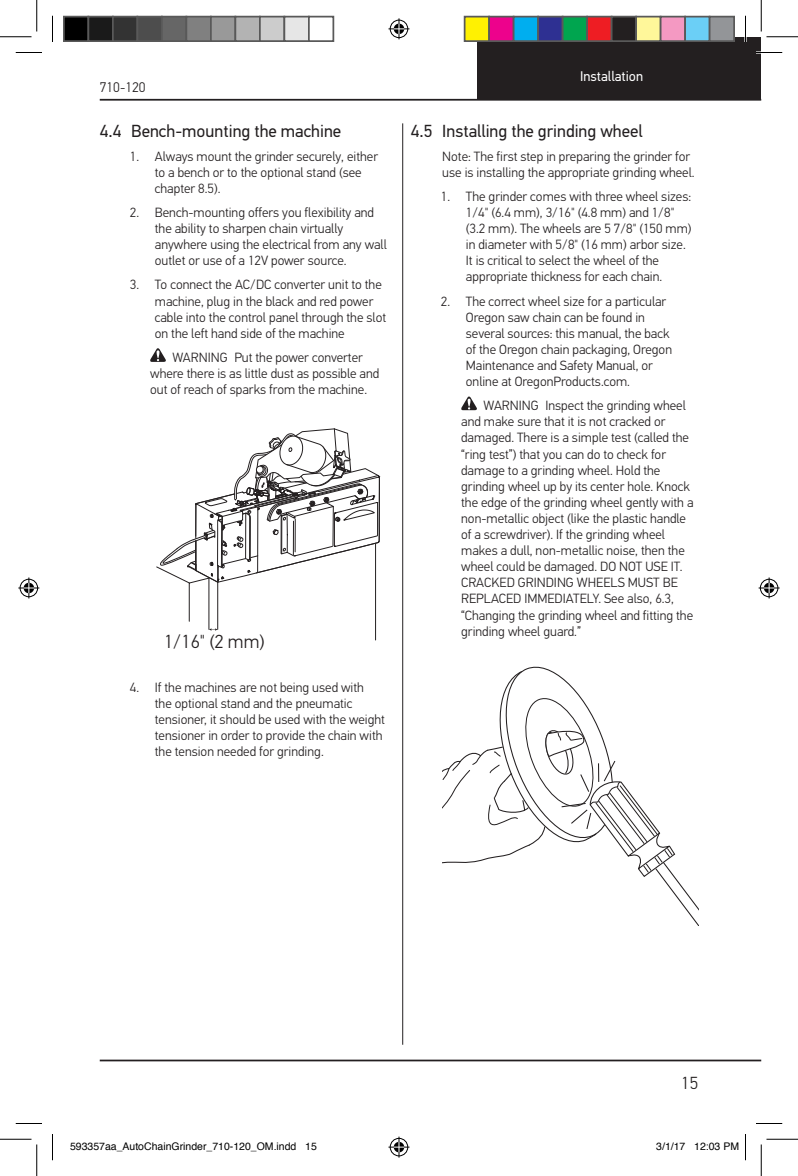
<style>
.page{position:relative;width:798px;height:1176px;background:#fff}
.page>*{position:absolute;margin:0;border:0;box-sizing:border-box;transform-origin:0 0}
.t1{font:300 18.9px "PF Din Text Pro";color:#231f20}
.t2{font:17.5px "PF Din Text Pro";color:#231f20}
.t3{font:300 17.5px "PF Din Text Pro";color:#231f20}
.t4{font:14px "PF Din Text Pro";color:#fff}
.t5{font:300 14px "PF Din Text Pro";color:#231f20}
.t6{font:300 13.47px/16.1px "PF Din Text Pro";color:#231f20}
.t7{font:10.5px "Helvetica";color:#000}
</style>
<div class="page">
<div style="left:478px;top:37px;width:283px;height:63px;background:#231f20"></div>
<hr style="left:100px;top:1060px;width:661px;height:1px;background:#231f20">
<hr style="left:100px;top:99px;width:661px;height:2px;background:#231f20">
<hr style="left:402px;top:123px;width:1px;height:922px;background:#231f20">
<svg style="left:150px;top:348px;width:230px;height:292px"></svg>
<svg style="left:461px;top:396px;width:16px;height:14px"></svg>
<svg style="left:442px;top:666px;width:256px;height:260px"></svg>
<hr style="left:756px;top:51px;width:26px;height:3px;background:#fff">
<hr style="left:744px;top:16px;width:3px;height:26px;background:#fff">
<svg style="left:16px;top:52px;width:26px;height:1px"></svg>
<svg style="left:756px;top:52px;width:26px;height:1px"></svg>
<svg style="left:16px;top:1123px;width:26px;height:1px"></svg>
<svg style="left:756px;top:1123px;width:26px;height:1px"></svg>
<svg style="left:52px;top:16px;width:1px;height:26px"></svg>
<svg style="left:52px;top:1134px;width:1px;height:26px"></svg>
<svg style="left:745px;top:16px;width:1px;height:26px"></svg>
<svg style="left:745px;top:1134px;width:1px;height:26px"></svg>
<hr style="left:0;top:36px;width:32px;height:1px;background:#000">
<hr style="left:766px;top:36px;width:32px;height:1px;background:#000">
<hr style="left:0;top:1139px;width:32px;height:1px;background:#000">
<hr style="left:766px;top:1139px;width:32px;height:1px;background:#000">
<hr style="left:36px;top:0;width:1px;height:32px;background:#000">
<hr style="left:36px;top:1144px;width:1px;height:32px;background:#000">
<hr style="left:761px;top:0;width:1px;height:32px;background:#000">
<hr style="left:761px;top:1144px;width:1px;height:32px;background:#000">
<svg style="left:388px;top:18px;width:22px;height:21px"></svg>
<svg style="left:388px;top:1137px;width:22px;height:21px"></svg>
<svg style="left:18px;top:578px;width:21px;height:20px"></svg>
<svg style="left:759px;top:578px;width:21px;height:20px"></svg>
<div style="left:64px;top:17px;width:24px;height:24px;background:#000"></div>
<div style="left:63px;top:16px;width:26px;height:26px;border:2px solid #595959"></div>
<div style="left:88px;top:17px;width:25px;height:24px;background:#1a1a1a"></div>
<div style="left:88px;top:16px;width:26px;height:26px;border:2px solid #595959"></div>
<div style="left:113px;top:17px;width:24px;height:24px;background:#333"></div>
<div style="left:112px;top:16px;width:26px;height:26px;border:2px solid #595959"></div>
<div style="left:137px;top:17px;width:25px;height:24px;background:#4d4d4d"></div>
<div style="left:136px;top:16px;width:27px;height:26px;border:2px solid #595959"></div>
<div style="left:162px;top:17px;width:24px;height:24px;background:#666"></div>
<div style="left:161px;top:16px;width:26px;height:26px;border:2px solid #595959"></div>
<div style="left:186px;top:17px;width:25px;height:24px;background:#808080"></div>
<div style="left:186px;top:16px;width:26px;height:26px;border:2px solid #595959"></div>
<div style="left:211px;top:17px;width:24px;height:24px;background:#999"></div>
<div style="left:210px;top:16px;width:26px;height:26px;border:2px solid #595959"></div>
<div style="left:235px;top:17px;width:25px;height:24px;background:#b3b3b3"></div>
<div style="left:234px;top:16px;width:27px;height:26px;border:2px solid #595959"></div>
<div style="left:260px;top:17px;width:24px;height:24px;background:#ccc"></div>
<div style="left:259px;top:16px;width:26px;height:26px;border:2px solid #595959"></div>
<div style="left:284px;top:17px;width:25px;height:24px;background:#e6e6e6"></div>
<div style="left:284px;top:16px;width:26px;height:26px;border:2px solid #595959"></div>
<div style="left:308px;top:16px;width:26px;height:26px;border:2px solid #595959"></div>
<div style="left:465px;top:17px;width:24px;height:24px;background:#fff101"></div>
<div style="left:464px;top:16px;width:26px;height:26px;border:2px solid #595959"></div>
<div style="left:489px;top:17px;width:25px;height:24px;background:#ed028c"></div>
<div style="left:488px;top:16px;width:26px;height:26px;border:2px solid #595959"></div>
<div style="left:514px;top:17px;width:24px;height:24px;background:#00aeef"></div>
<div style="left:513px;top:16px;width:26px;height:26px;border:2px solid #595959"></div>
<div style="left:538px;top:17px;width:25px;height:24px;background:#2e3092"></div>
<div style="left:537px;top:16px;width:27px;height:26px;border:2px solid #595959"></div>
<div style="left:563px;top:17px;width:24px;height:24px;background:#00a54f"></div>
<div style="left:562px;top:16px;width:26px;height:26px;border:2px solid #595959"></div>
<div style="left:587px;top:17px;width:25px;height:24px;background:#ee1d23"></div>
<div style="left:586px;top:16px;width:26px;height:26px;border:2px solid #595959"></div>
<div style="left:612px;top:17px;width:24px;height:24px;background:#231f20"></div>
<div style="left:611px;top:16px;width:26px;height:26px;border:2px solid #595959"></div>
<div style="left:636px;top:17px;width:25px;height:24px;background:#fff79a"></div>
<div style="left:635px;top:16px;width:27px;height:26px;border:2px solid #595959"></div>
<div style="left:661px;top:17px;width:24px;height:24px;background:#f499c2"></div>
<div style="left:660px;top:16px;width:26px;height:26px;border:2px solid #595959"></div>
<div style="left:685px;top:17px;width:25px;height:24px;background:#6bcff6"></div>
<div style="left:684px;top:16px;width:26px;height:26px;border:2px solid #595959"></div>
<div style="left:710px;top:17px;width:24px;height:24px;background:#939598"></div>
<div style="left:709px;top:16px;width:26px;height:26px;border:2px solid #595959"></div>
<p class="t5" style="left:100px;top:79px;width:47px">710-120</p>
<p class="t2" style="left:100px;top:120px;width:243px">4.4 Bench-mounting the machine</p>
<p class="t6" style="left:155px;top:148px;width:225px;text-indent:-25px">1. Always mount the grinder securely, either to a bench or to the optional stand (see chapter 8.5).</p>
<p class="t6" style="left:155px;top:205px;width:233px;text-indent:-25px">2. Bench-mounting offers you flexibility and the ability to sharpen chain virtually anywhere using the electrical from any wall outlet or use of a 12V power source.</p>
<p class="t6" style="left:155px;top:277px;width:233px;text-indent:-25px">3. To connect the AC/DC converter unit to the machine, plug in the black and red power cable into the control panel through the slot on the left hand side of the machine</p>
<p class="t6" style="left:150px;top:349px;width:231px;text-indent:22px">WARNING Put the power converter where there is as little dust as possible and out of reach of sparks from the machine.</p>
<h1 class="t1" style="left:164px;top:630px;width:102px">1/16" (2 mm)</h1>
<p class="t6" style="left:155px;top:679px;width:232px;text-indent:-25px">4. If the machines are not being used with<br>the optional stand and the pneumatic tensioner, it should be used with the weight tensioner in order to provide the chain with the tension needed for grinding.</p>
<p class="t4" style="left:580px;top:68px;width:65px">Installation</p>
<p class="t2" style="left:411px;top:120px;width:234px">4.5 Installing the grinding wheel</p>
<p class="t6" style="left:442px;top:148px;width:254px">Note: The first step in preparing the grinder for use is installing the appropriate grinding wheel.</p>
<p class="t6" style="left:466px;top:188px;width:227px;text-indent:-25px">1. The grinder comes with three wheel sizes:<br>1/4" (6.4 mm), 3/16" (4.8 mm) and 1/8" (3.2 mm). The wheels are 5 7/8" (150 mm) in diameter with 5/8" (16 mm) arbor size.<br>It is critical to select the wheel of the appropriate thickness for each chain.</p>
<p class="t6" style="left:466px;top:293px;width:208px;text-indent:-25px">2. The correct wheel size for a particular Oregon saw chain can be found in several sources: this manual, the back of the Oregon chain packaging, Oregon Maintenance and Safety Manual, or online at OregonProducts.com.</p>
<p class="t6" style="left:461px;top:398px;width:234px;text-indent:22px">WARNING Inspect the grinding wheel and make sure that it is not cracked or damaged. There is a simple test (called the “ring test”) that you can do to check for damage to a grinding wheel. Hold the grinding wheel up by its center hole. Knock the edge of the grinding wheel gently with a non-metallic object (like the plastic handle of a screwdriver). If the grinding wheel makes a dull, non-metallic noise, then the wheel could be damaged. DO NOT USE IT.<br>CRACKED GRINDING WHEELS MUST BE REPLACED IMMEDIATELY. See also, 6.3, “Changing the grinding wheel and fitting the grinding wheel guard.”</p>
<p class="t3" style="left:681px;top:1073px;width:18px">15</p>
<p class="t7" style="left:70px;top:1138px;width:248px">593357aa_AutoChainGrinder_710-120_OM.indd 15</p>
<p class="t7" style="left:656px;top:1138px;width:84px">3/1/17 12:03 PM</p>
</div>
